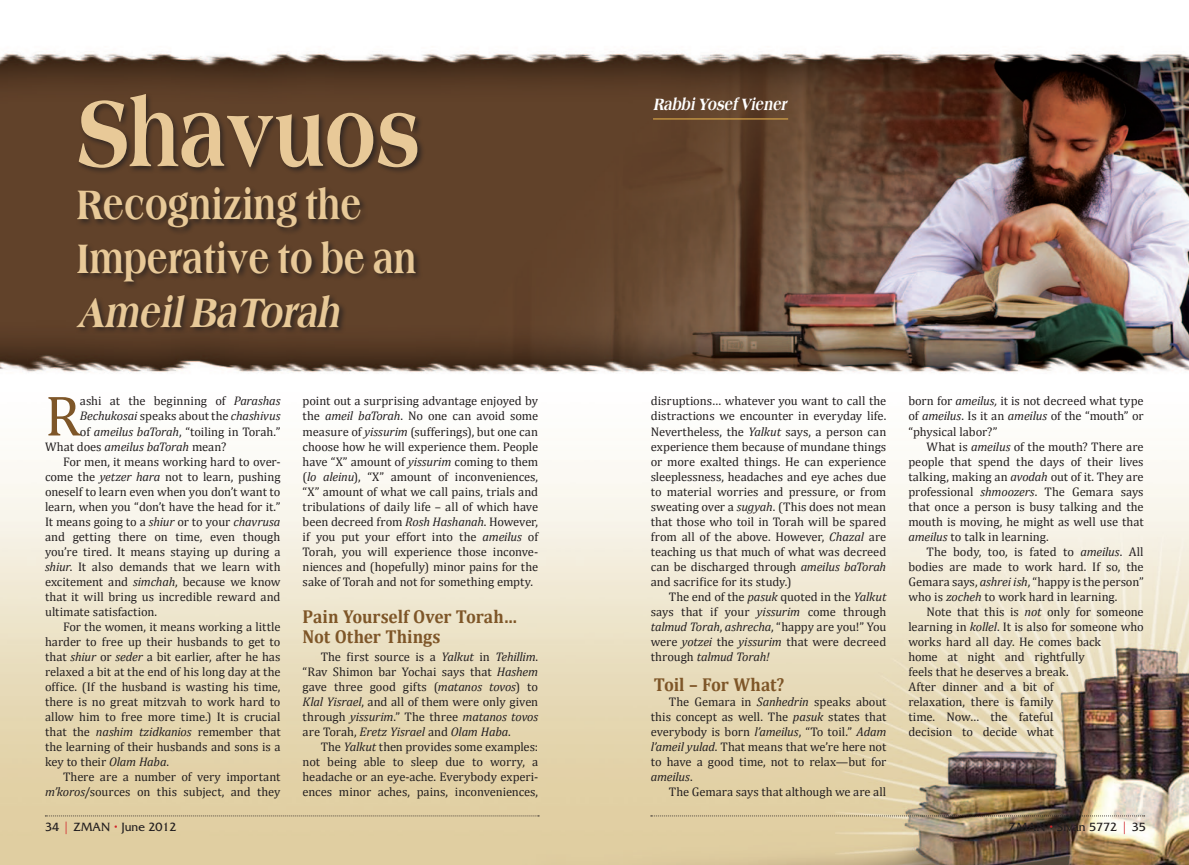
<style>
.page{position:relative;width:1189px;height:865px;background:#fff}
.page>*{position:absolute;margin:0;border:0;box-sizing:border-box;transform-origin:0 0}
.t1{font:800 99.12px "Americana";color:#e8c998;scale:.77 1}
.t2{font:57.5px "Cambria";color:#7e5628}
.t3{font:800 44.12px/53.5px "Americana";color:#e8c998;scale:.77 1}
.t4{font:italic 800 44.12px "Americana";color:#e8c998;scale:.77 1}
.t5{font:700 18.75px/20px "Cambria";letter-spacing:-.005em;color:#7e5628;scale:.93 1}
.t6{font:italic 800 17.5px "Americana";color:#fff;scale:.77 1}
.t7{font:12.5px/15px "Cambria";letter-spacing:-.005em;color:#231f20;text-align:justify}
.t8{font:italic 12.5px "Cambria";letter-spacing:-.015em;color:#231f20}
.t9{font:12.5px "Friz Quadrata";color:#231f20}
.s1{font-style:italic}
.s2{font-style:normal}
.s3{color:#d1232a}
</style>
<div class="page">
<img style="left:0;top:51px;width:1188px;height:813px">
<div style="left:75px;top:92px;width:350px;height:243px;background:#231f20;opacity:.75"></div>
<hr style="left:652px;top:118px;width:136px;height:1px;background:#d09f47">
<svg style="left:45px;top:815px;width:494px;height:1px"></svg>
<svg style="left:650px;top:815px;width:494px;height:1px"></svg>
<h1 class="t1" style="left:77px;top:74px;width:446px">Shavuos</h1>
<h3 class="t3" style="left:77px;top:178px;width:443px">Recognizing the<br>Imperative to be an</h3>
<h3 class="t4" style="left:77px;top:286px;width:354px">AmeilBaTorah</h3>
<h2 class="t2" style="left:45px;top:382px;width:37px">R</h2>
<p class="t7" style="left:80px;top:393px;width:202px">ashi at the beginning of <span class="s1">Parashas</span></p>
<p class="t8" style="left:80px;top:408px;width:202px">Bechukosai <span class="s2">speaks about the</span> chashivus</p>
<p class="t7" style="left:80px;top:423px;width:202px">of <span class="s1">ameilus baTorah</span>, “toiling in Torah.”</p>
<p class="t8" style="left:45px;top:438px;width:183px"><span class="s2">What does</span> ameilus baTorah <span class="s2">mean?</span></p>
<p class="t7" style="left:63px;top:453px;width:219px">For men, it means working hard to over-</p>
<p class="t7" style="left:45px;top:468px;width:237px">come the <span class="s1">yetzer hara</span> not to learn, pushing</p>
<p class="t7" style="left:45px;top:483px;width:237px">oneself to learn even when you don’t want to</p>
<p class="t7" style="left:45px;top:498px;width:237px">learn, when you “don’t have the head for it.”</p>
<p class="t7" style="left:45px;top:513px;width:237px">It means going to a <span class="s1">shiur</span> or to your <span class="s1">chavrusa</span></p>
<p class="t7" style="left:45px;top:528px;width:237px">and getting there on time, even though</p>
<p class="t7" style="left:45px;top:543px;width:237px">you’re tired. It means staying up during a</p>
<p class="t7" style="left:45px;top:558px;width:237px"><span class="s1">shiur</span>. It also demands that we learn with</p>
<p class="t7" style="left:45px;top:573px;width:237px">excitement and <span class="s1">simchah</span>, because we know</p>
<p class="t7" style="left:45px;top:588px;width:237px">that it will bring us incredible reward and</p>
<p class="t7" style="left:45px;top:603px;width:113px">ultimate satisfaction.</p>
<p class="t7" style="left:63px;top:618px;width:219px">For the women, it means working a little</p>
<p class="t7" style="left:45px;top:633px;width:237px">harder to free up their husbands to get to</p>
<p class="t7" style="left:45px;top:648px;width:237px">that <span class="s1">shiur</span> or <span class="s1">seder</span> a bit earlier, after he has</p>
<p class="t7" style="left:45px;top:663px;width:237px">relaxed a bit at the end of his long day at the</p>
<p class="t7" style="left:45px;top:678px;width:237px">office. (If the husband is wasting his time,</p>
<p class="t7" style="left:45px;top:693px;width:237px">there is no great mitzvah to work hard to</p>
<p class="t7" style="left:45px;top:708px;width:237px">allow him to free more time.) It is crucial</p>
<p class="t7" style="left:45px;top:723px;width:237px">that the <span class="s1">nashim tzidkanios</span> remember that</p>
<p class="t7" style="left:45px;top:738px;width:237px">the learning of their husbands and sons is a</p>
<p class="t7" style="left:45px;top:753px;width:125px">key to their <span class="s1">Olam Haba</span>.</p>
<p class="t7" style="left:63px;top:768px;width:219px">There are a number of very important</p>
<p class="t7" style="left:45px;top:783px;width:237px"><span class="s1">m’koros</span>/sources on this subject, and they</p>
<p class="t7" style="left:302px;top:393px;width:237px">point out a surprising advantage enjoyed by the <span class="s1">ameil baTorah</span>. No one can avoid some measure of <span class="s1">yissurim</span> (sufferings), but one can choose how he will experience them. People have “X” amount of <span class="s1">yissurim</span> coming to them (<span class="s1">lo aleinu</span>), “X” amount of inconveniences, “X” amount of what we call pains, trials and tribulations of daily life – all of which have been decreed from <span class="s1">Rosh Hashanah</span>. However, if you put your effort into the <span class="s1">ameilus</span> of Torah, you will experience those inconve&shy;niences and (hopefully) minor pains for the sake of Torah and not for something empty.</p>
<h3 class="t5" style="left:302px;top:605px;width:232px">Pain Yourself Over Torah…<br>Not Other Things</h3>
<p class="t7" style="left:302px;top:648px;width:237px;text-indent:18px">The first source is a <span class="s1">Yalkut</span> in <span class="s1">Tehillim</span>. “Rav Shimon bar Yochai says that <span class="s1">Hashem </span>gave three good gifts (<span class="s1">matanos tovos</span>) to <span class="s1">Klal Yisrael</span>, and all of them were only given through <span class="s1">yissurim</span>.” The three <span class="s1">matanos tovos </span>are Torah, <span class="s1">Eretz Yisrael</span> and <span class="s1">Olam Haba</span>.</p>
<p class="t7" style="left:302px;top:738px;width:237px;text-indent:18px">The <span class="s1">Yalkut</span> then provides some examples: not being able to sleep due to worry, a headache or an eye-ache. Everybody experi&shy;ences minor aches, pains, inconveniences,</p>
<h3 class="t6" style="left:653px;top:94px;width:180px">RabbiYosef Viener</h3>
<p class="t7" style="left:650px;top:393px;width:237px">disruptions… whatever you want to call the distractions we encounter in everyday life.<br>Nevertheless, the <span class="s1">Yalkut</span> says, a person can experience them because of mundane things or more exalted things. He can experience sleeplessness, headaches and eye aches due to material worries and pressure, or from sweating over a <span class="s1">sugyah</span>. (This does not mean that those who toil in Torah will be spared from all of the above. However, <span class="s1">Chazal</span> are teaching us that much of what was decreed can be discharged through <span class="s1">ameilus baTorah </span>and sacrifice for its study.)</p>
<p class="t7" style="left:650px;top:588px;width:237px;text-indent:18px">The end of the <span class="s1">pasuk</span> quoted in the <span class="s1">Yalkut </span>says that if your <span class="s1">yissurim</span> come through <span class="s1">talmud Torah</span>, <span class="s1">ashrecha</span>, “happy are you!” You were <span class="s1">yotzei</span> the <span class="s1">yissurim</span> that were decreed through <span class="s1">talmud Torah!</span></p>
<h3 class="t5" style="left:653px;top:673px;width:142px">Toil – For What?</h3>
<p class="t7" style="left:650px;top:693px;width:237px;text-indent:18px">The Gemara in <span class="s1">Sanhedrin</span> speaks about this concept as well. The <span class="s1">pasuk</span> states that everybody is born <span class="s1">l’ameilus</span>, “To toil.” <span class="s1">Adam l’ameil yulad</span>. That means that we’re here not to have a good time, not to relax—but for <span class="s1">ameilus</span>.</p>
<p class="t7" style="left:668px;top:783px;width:219px">The Gemara says that although we are all</p>
<p class="t7" style="left:908px;top:393px;width:237px">born for <span class="s1">ameilus,</span> it is not decreed what type of <span class="s1">ameilus</span>. Is it an <span class="s1">ameilus</span> of the “mouth” or “physical labor?”</p>
<p class="t7" style="left:908px;top:438px;width:237px;text-indent:18px">What is <span class="s1">ameilus</span> of the mouth? There are people that spend the days of their lives talking, making an <span class="s1">avodah</span> out of it. They are professional <span class="s1">shmoozers</span>. The Gemara says that once a person is busy talking and the mouth is moving, he might as well use that <span class="s1">ameilus</span> to talk in learning.</p>
<p class="t7" style="left:908px;top:543px;width:237px;text-indent:18px">The body, too, is fated to <span class="s1">ameilus</span>. All bodies are made to work hard. If so, the Gemara says, <span class="s1">ashrei ish</span>, “happy is the person” who is <span class="s1">zocheh</span> to work hard in learning.</p>
<p class="t7" style="left:908px;top:603px;width:237px;text-align:left;text-indent:18px">Note that this is <span class="s1">not</span> only for someone learning in <span class="s1">kollel</span>. It is also for someone who works hard all day. He comes back<br>home at night and rightfully<br>feels that he deserves a break.<br>After dinner and a bit of<br>relaxation, there is family<br>time. Now… the fateful<br>decision to decide what</p>
<p class="t9" style="left:45px;top:819px;width:133px">34 <span class="s3">|</span> ZMAN <span class="s3">•</span> June 2012</p>
<p class="t9" style="left:1008px;top:819px;width:138px">ZMAN <span class="s3">•</span> Sivan 5772 <span class="s3">|</span> 35</p>
</div>
